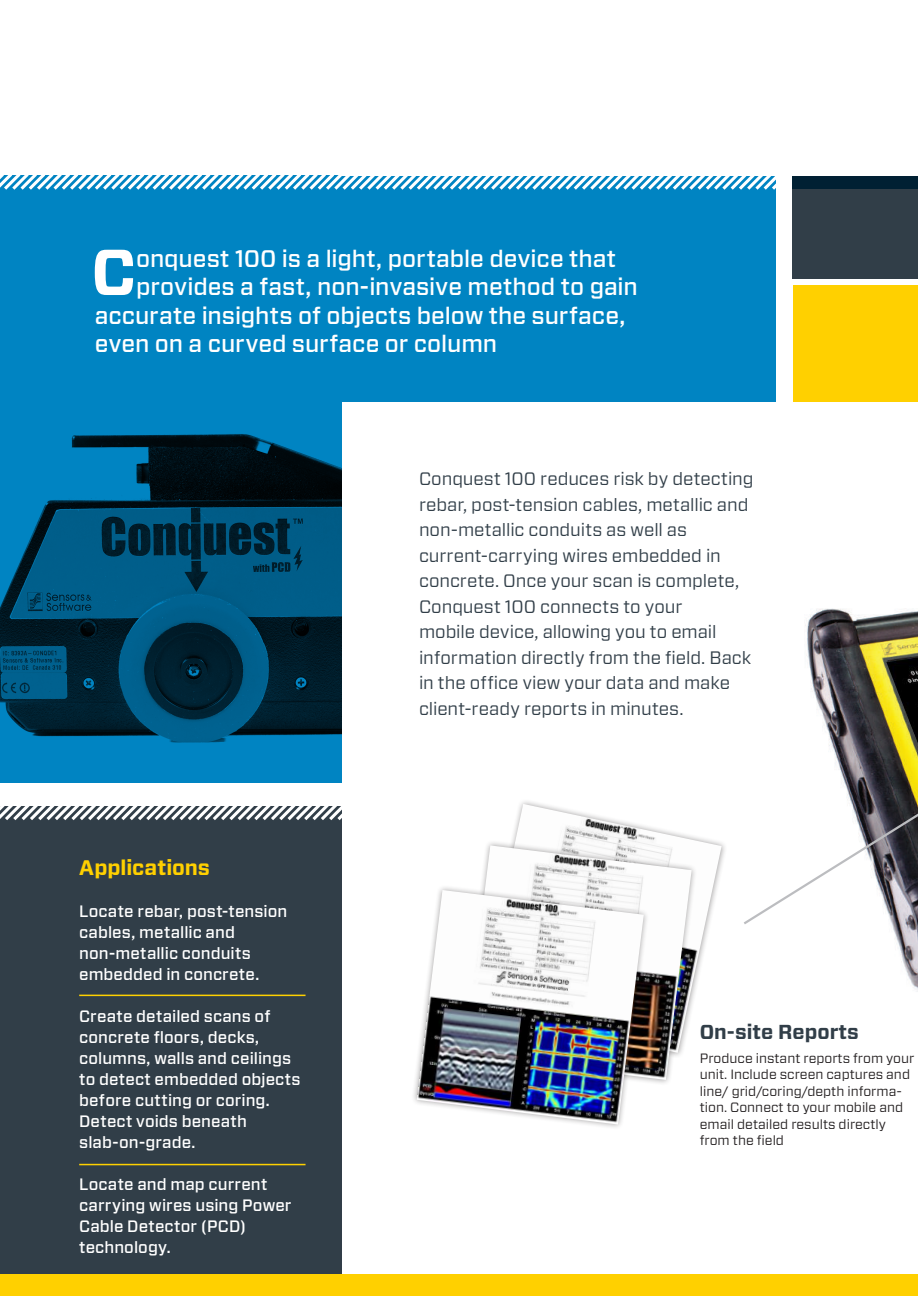
<style>
.page{position:relative;width:918px;height:1296px;background:#fff}
.page>*{position:absolute;margin:0;border:0;box-sizing:border-box;transform-origin:0 0}
.t1{font:700 64.65px "Vitesse Sans";color:#fff}
.t2{font:500 24px "Vitesse Sans";color:#fff}
.t3{font:700 21px "Vitesse Sans";letter-spacing:-.005em;color:#ffd000}
.t4{font:700 20.25px "Vitesse Sans";color:#313e48}
.t5{font:18px/25.5px "Vitesse Sans";letter-spacing:-.005em;color:#313e48}
.t6{font:500 16.5px/21px "Vitesse Sans";letter-spacing:.005em;color:#fff}
.t7{font:13.5px/16.5px "Vitesse Sans";color:#231f20}
</style>
<div class="page">
<img style="left:805px;top:608px;width:113px;height:384px">
<img style="left:886px;top:657px;width:32px;height:87px">
<img style="left:512px;top:804px;width:210px;height:176px">
<div style="left:459px;top:840px;width:238px;height:246px;background:#231f20;opacity:.42"></div>
<img style="left:465px;top:845px;width:227px;height:235px">
<div style="left:793px;top:176px;width:125px;height:102px;background:#313e48"></div>
<div style="left:793px;top:285px;width:125px;height:116px;background:#ffd000"></div>
<div style="left:0;top:175px;width:341px;height:608px;background:#0084c2"></div>
<div style="left:309px;top:176px;width:467px;height:226px;background:#0084c2"></div>
<div style="left:0;top:807px;width:342px;height:489px;background:#313e48"></div>
<div style="left:0;top:1275px;width:918px;height:21px;background:#ffd000"></div>
<svg style="left:0;top:806px;width:342px;height:15px"></svg>
<hr style="left:79px;top:1164px;width:227px;height:1px;background:#ffd000">
<hr style="left:79px;top:995px;width:227px;height:1px;background:#ffd000">
<div style="left:411px;top:884px;width:238px;height:247px;background:#231f20;opacity:.42"></div>
<img style="left:417px;top:890px;width:227px;height:235px">
<svg style="left:744px;top:797px;width:174px;height:130px"></svg>
<img style="left:0;top:434px;width:341px;height:309px">
<div style="left:793px;top:176px;width:125px;height:12px;background:#002033"></div>
<svg style="left:0;top:175px;width:776px;height:15px"></svg>
<h1 class="t1" style="left:91px;top:229px;width:46px">C</h1>
<h2 class="t2" style="left:136px;top:242px;width:482px">onquest 100 is a light, portable device that</h2>
<h2 class="t2" style="left:136px;top:271px;width:503px">provides a fast, non-invasive method to gain</h2>
<h2 class="t2" style="left:95px;top:299px;width:532px">accurate insights of objects below the surface,</h2>
<h2 class="t2" style="left:95px;top:328px;width:404px">even on a curved surface or column</h2>
<p class="t3" style="left:79px;top:853px;width:132px">Applications</p>
<p class="t6" style="left:79px;top:900px;width:210px">Locate rebar, post-tension cables, metallic and non-metallic conduits embedded in concrete.</p>
<p class="t6" style="left:79px;top:1005px;width:223px">Create detailed scans of concrete floors, decks, columns, walls and ceilings to detect embedded objects before cutting or coring.<br>Detect voids beneath slab-on-grade.</p>
<p class="t6" style="left:79px;top:1173px;width:214px">Locate and map current carrying wires using Power<br>Cable Detector (PCD) technology.</p>
<p class="t5" style="left:419px;top:466px;width:336px">Conquest 100 reduces risk by detecting rebar, post-tension cables, metallic and non-metallic conduits as well as current-carrying wires embedded in concrete. Once your scan is complete, Conquest 100 connects to your<br>mobile device, allowing you to email information directly from the field. Back in the office view your data and make client-ready reports in minutes.</p>
<p class="t4" style="left:700px;top:1018px;width:160px">On-site Reports</p>
<p class="t7" style="left:700px;top:1049px;width:216px">Produce instant reports from your unit. Include screen captures and line/ grid/coring/depth informa&shy;tion. Connect to your mobile and email detailed results directly from the field</p>
</div>
